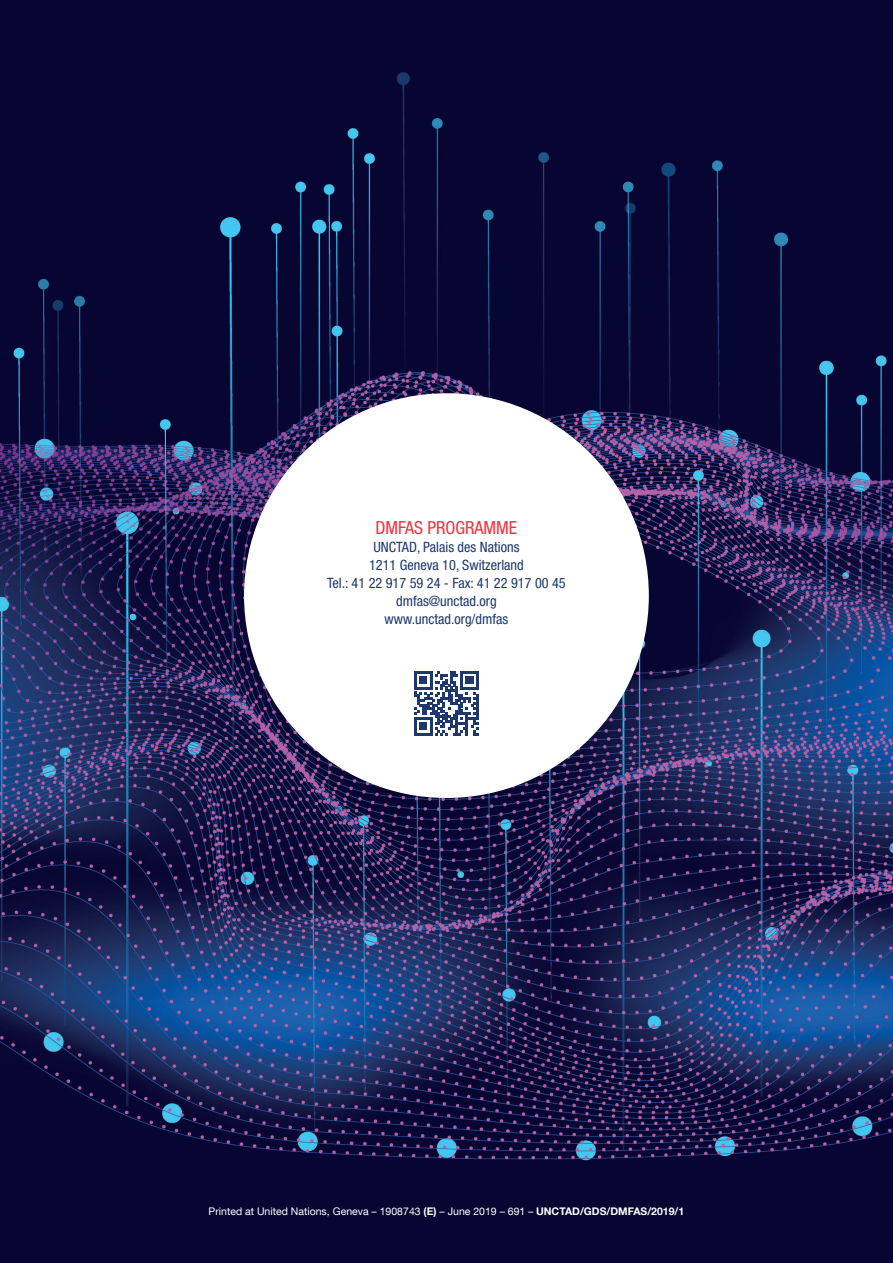
<style>
.page{position:relative;width:893px;height:1263px;background:#fff}
.page>*{position:absolute;margin:0;border:0;box-sizing:border-box;transform-origin:0 0}
.t1{font:condensed 18px "Helvetica Neue LT Std";color:#ee3340}
.t2{font:condensed 14.25px/18px "Helvetica Neue LT Std";color:#1e376d;text-align:center}
.t3{font:10.5px "Helvetica Neue LT Com";color:#fff}
.s1{font-weight:700}
</style>
<div class="page">
<img style="left:0;top:0;width:893px;height:1263px">
<div style="left:244px;top:393px;width:405px;height:405px;background:#fff;border-radius:50%"></div>
<svg style="left:414px;top:671px;width:64px;height:64px"></svg>
<p class="t1" style="left:376px;top:521px;width:143px">DMFAS PROGRAMME</p>
<p class="t2" style="left:327px;top:539px;width:240px">UNCTAD, Palais des Nations<br>1211 Geneva 10, Switzerland<br>Tel.: 41 22 917 59 24 - Fax: 41 22 917 00 45 dmfas@unctad.org<br>www.unctad.org/dmfas</p>
<p class="t3" style="left:209px;top:1208px;width:477px">Printed at United Nations, Geneva – 1908743 <span class="s1">(E)</span> – June 2019 – 691 – <span class="s1">UNCTAD/GDS/DMFAS/2019/1</span></p>
</div>
